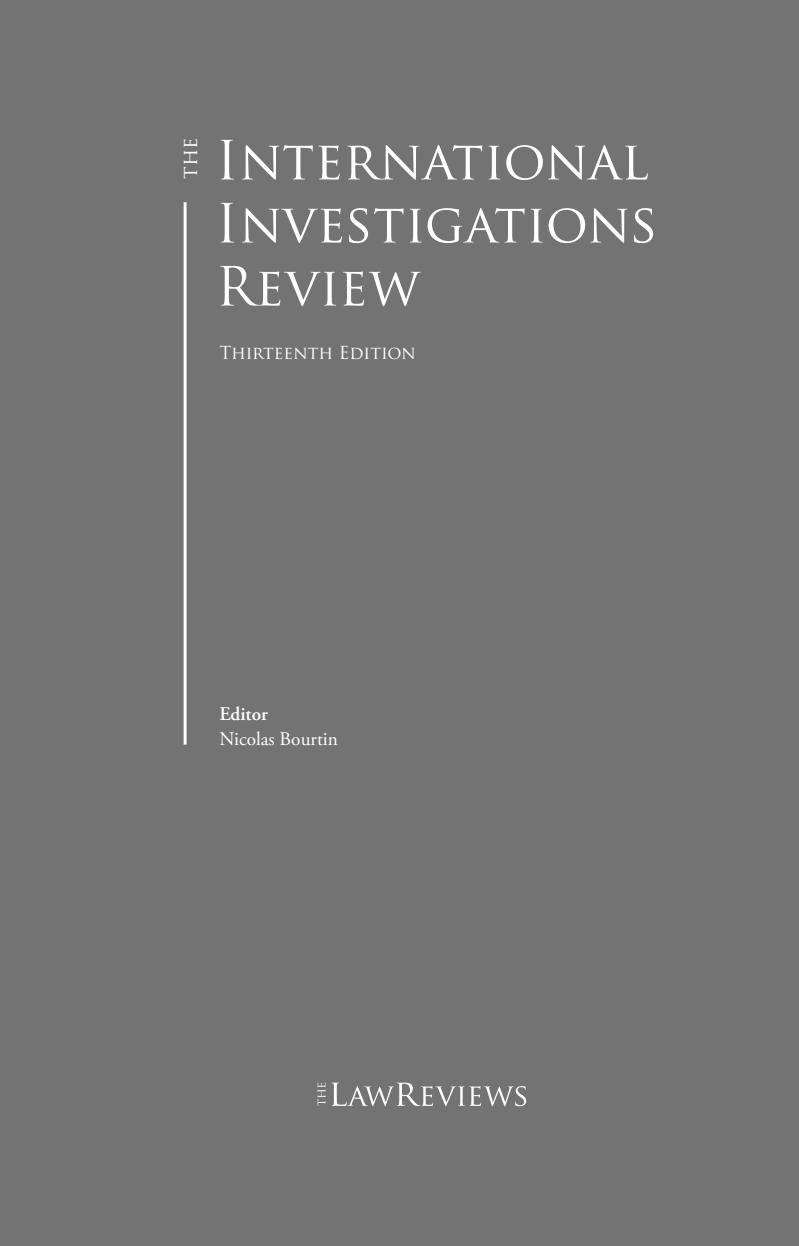
<style>
.page{position:relative;width:799px;height:1246px;background:#fff}
.page>*{position:absolute;margin:0;border:0;box-sizing:border-box;transform-origin:0 0}
.t1{font:52.5px/63px "Trajan Pro";color:#fff}
.t2{font:20.47px "Trajan Pro";color:#fff}
.t3{font:19.25px "Adobe Garamond Pro";color:#fff}
.t4{font:600 19.25px "Adobe Garamond Pro";color:#fff}
.t5{font:17.5px "Trajan Pro";color:#fff}
</style>
<div class="page">
<div style="left:0;top:0;width:799px;height:1245px;background:#747373"></div>
<svg style="left:331px;top:1082px;width:195px;height:23px"></svg>
<svg style="left:317px;top:1082px;width:8px;height:23px"></svg>
<hr style="left:184px;top:202px;width:2px;height:542px;background:#fff">
<p class="t2" style="left:177px;top:179px;width:43px;rotate:-90deg">the</p>
<p class="t1" style="left:215px;top:128px;width:444px">International<br>Investigations<br>Review</p>
<p class="t5" style="left:219px;top:342px;width:198px">Thirteenth Edition</p>
<p class="t4" style="left:219px;top:702px;width:50px">Editor</p>
<p class="t3" style="left:219px;top:726px;width:120px">Nicolas Bourtin</p>
</div>
